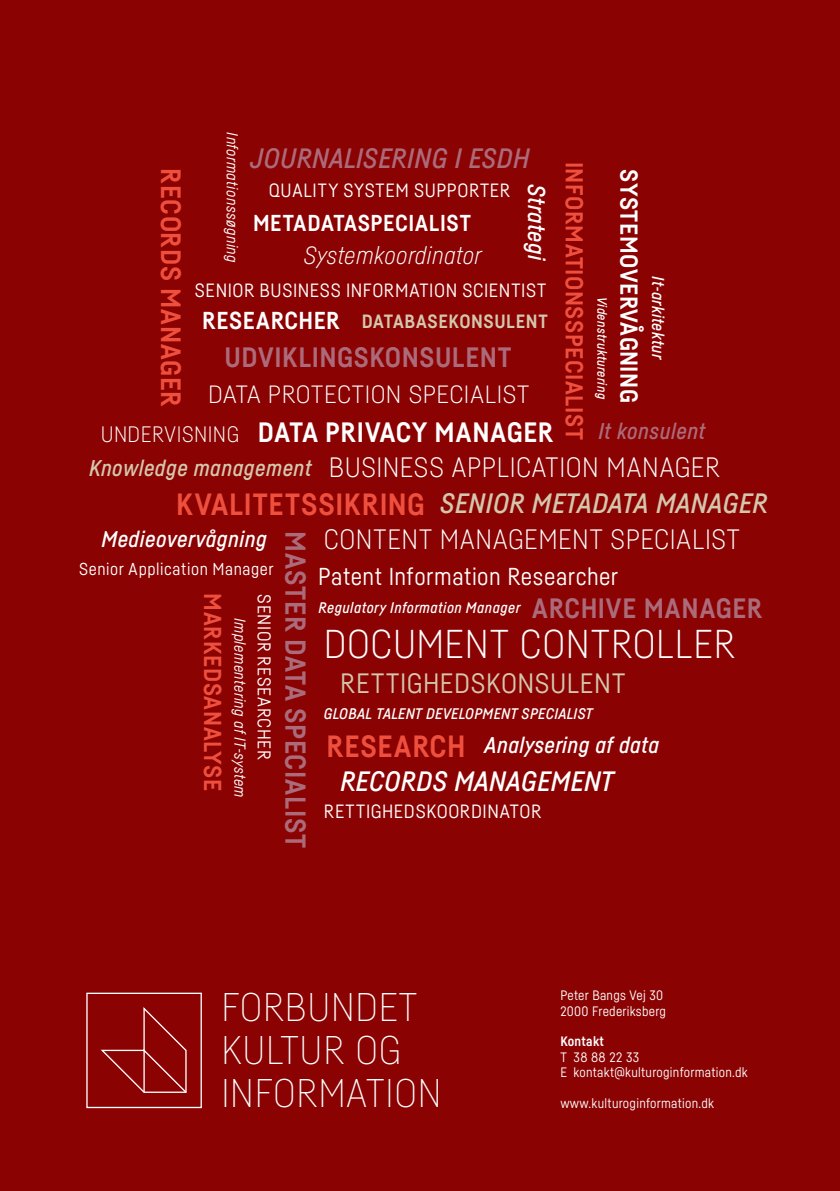
<style>
.page{position:relative;width:840px;height:1191px;background:#fff}
.page>*{position:absolute;margin:0;border:0;box-sizing:border-box;transform-origin:0 0}
.t1{font:300 39.6px "Fabrikat";letter-spacing:.02em;color:#fff}
.t2{font:100 39.4px/43.4px "Fabrikat";letter-spacing:.02em;color:#fff}
.t3{font:700 30.2px "Fabrikat";letter-spacing:.03em;color:#ef503e}
.t4{font:700 28.4px "Fabrikat";letter-spacing:.025em;color:#ac6b7a}
.t5{font:300 27.6px "Fabrikat";letter-spacing:.025em;color:#fff}
.t6{font:700 27.6px "Fabrikat";letter-spacing:.02em;color:#ac6b7a}
.t7{font:italic 500 27.6px "Fabrikat";letter-spacing:.005em;color:#d3c8ae}
.t8{font:27.6px "Fabrikat";letter-spacing:.02em;color:#d3c8ae}
.t9{font:italic 500 27.6px "Fabrikat";letter-spacing:.015em;color:#ac6b7a}
.t10{font:700 27.6px "Fabrikat";letter-spacing:.015em;color:#fff}
.t11{font:italic 500 27.6px "Fabrikat";letter-spacing:.005em;color:#fff}
.t12{font:700 27.6px "Fabrikat";letter-spacing:.03em;color:#ef503e}
.t13{font:300 24.6px "Fabrikat";letter-spacing:.02em;color:#fff;scale:1.05 1}
.t14{font:italic 300 24.6px "Fabrikat";letter-spacing:.015em;color:#fff}
.t15{font:700 24.2px "Fabrikat";letter-spacing:.025em;color:#ef503e}
.t16{font:700 24.2px "Fabrikat";letter-spacing:.015em;color:#fff}
.t17{font:24.2px "Fabrikat";letter-spacing:.02em;color:#fff}
.t18{font:italic 500 24px "Fabrikat";color:#fff}
.t19{font:700 22.6px "Fabrikat";letter-spacing:.025em;color:#fff}
.t20{font:italic 500 22.4px "Fabrikat";letter-spacing:.02em;color:#fff}
.t21{font:italic 500 22.4px "Fabrikat";letter-spacing:.02em;color:#d3c8ae}
.t22{font:italic 500 22.4px "Fabrikat";letter-spacing:.02em;color:#ac6b7a}
.t23{font:300 22px "Fabrikat";letter-spacing:.02em;color:#fff}
.t24{font:18.8px "Fabrikat";letter-spacing:.03em;color:#fff}
.t25{font:700 18.8px "Fabrikat";letter-spacing:.03em;color:#d3c8ae}
.t26{font:18.2px "Fabrikat";letter-spacing:.035em;color:#fff}
.t27{font:17px "Fabrikat";letter-spacing:.035em;color:#fff}
.t28{font:italic 500 17px "Fabrikat";color:#fff}
.t29{font:italic 15.6px "Fabrikat";letter-spacing:.035em;color:#fff}
.t30{font:italic 500 15.2px "Fabrikat";letter-spacing:.025em;color:#fff}
.t31{font:13.4px/15.4px "Fabrikat";letter-spacing:.02em;color:#fff}
.t32{font:700 13.4px "Fabrikat";letter-spacing:.02em;color:#fff}
.t33{font:italic 500 13.2px "Fabrikat";letter-spacing:.04em;color:#fff}
</style>
<div class="page">
<div style="left:0;top:0;width:839px;height:1191px;background:#8b0202"></div>
<div style="left:86px;top:992px;width:116px;height:116px;border:1px solid #fff"></div>
<svg style="left:100px;top:1007px;width:87px;height:86px"></svg>
<p class="t29" style="left:241px;top:132px;width:132px;rotate:90deg">Informationssøgning</p>
<h3 class="t9" style="left:250px;top:141px;width:281px">JOURNALISERING I ESDH</h3>
<h3 class="t15" style="left:589px;top:162px;width:279px;rotate:90deg">INFORMATIONSSPECIALIST</h3>
<h3 class="t12" style="left:188px;top:168px;width:239px;rotate:90deg">RECORDS MANAGER</h3>
<h3 class="t16" style="left:643px;top:169px;width:235px;rotate:90deg">SYSTEMOVERVÅGNING</h3>
<h3 class="t24" style="left:269px;top:179px;width:243px">QUALITY SYSTEM SUPPORTER</h3>
<h3 class="t18" style="left:551px;top:184px;width:78px;rotate:90deg">Strategi</h3>
<h3 class="t19" style="left:253px;top:209px;width:219px">METADATASPECIALIST</h3>
<h3 class="t14" style="left:304px;top:240px;width:179px">Systemkoordinator</h3>
<p class="t28" style="left:668px;top:276px;width:85px;rotate:90deg">It-arkitektur</p>
<h3 class="t24" style="left:195px;top:279px;width:352px">SENIOR BUSINESS INFORMATION SCIENTIST</h3>
<p class="t33" style="left:609px;top:297px;width:104px;rotate:90deg">Videnstrukturering</p>
<h3 class="t16" style="left:202px;top:305px;width:139px">RESEARCHER</h3>
<h3 class="t25" style="left:361px;top:310px;width:187px">DATABASEKONSULENT</h3>
<h3 class="t6" style="left:224px;top:340px;width:288px">UDVIKLINGSKONSULENT</h3>
<h3 class="t13" style="left:208px;top:380px;width:307px">DATA PROTECTION SPECIALIST</h3>
<h3 class="t10" style="left:258px;top:416px;width:297px">DATA PRIVACY MANAGER</h3>
<h3 class="t22" style="left:598px;top:417px;width:108px">It konsulent</h3>
<h3 class="t23" style="left:101px;top:421px;width:140px">UNDERVISNING</h3>
<h3 class="t21" style="left:89px;top:454px;width:224px">Knowledge management</h3>
<h3 class="t5" style="left:329px;top:451px;width:392px">BUSINESS APPLICATION MANAGER</h3>
<h3 class="t3" style="left:176px;top:485px;width:250px">KVALITETSSIKRING</h3>
<h3 class="t7" style="left:440px;top:486px;width:329px">SENIOR METADATA MANAGER</h3>
<h3 class="t20" style="left:101px;top:525px;width:167px">Medieovervågning</h3>
<p class="t27" style="left:79px;top:559px;width:196px">Senior Application Manager</p>
<h3 class="t15" style="left:227px;top:593px;width:199px;rotate:90deg">MARKEDSANALYSE</h3>
<p class="t29" style="left:249px;top:617px;width:181px;rotate:90deg">Implementering af IT-system</p>
<h3 class="t26" style="left:275px;top:594px;width:167px;rotate:90deg">SENIOR RESEARCHER</h3>
<h3 class="t4" style="left:313px;top:531px;width:319px;rotate:90deg">MASTER DATA SPECIALIST</h3>
<h3 class="t5" style="left:323px;top:523px;width:417px">CONTENT MANAGEMENT SPECIALIST</h3>
<h3 class="t17" style="left:318px;top:561px;width:301px">Patent Information Researcher</h3>
<p class="t30" style="left:318px;top:598px;width:203px">Regulatory Information Manager</p>
<h3 class="t6" style="left:532px;top:591px;width:231px">ARCHIVE MANAGER</h3>
<h1 class="t1" style="left:323px;top:620px;width:412px">DOCUMENT CONTROLLER</h1>
<h3 class="t8" style="left:340px;top:667px;width:286px">RETTIGHEDSKONSULENT</h3>
<p class="t30" style="left:323px;top:704px;width:270px">GLOBAL TALENT DEVELOPMENT SPECIALIST</p>
<h3 class="t3" style="left:326px;top:727px;width:141px">RESEARCH</h3>
<h3 class="t20" style="left:484px;top:731px;width:176px">Analysering af data</h3>
<h3 class="t11" style="left:340px;top:764px;width:275px">RECORDS MANAGEMENT</h3>
<h3 class="t24" style="left:323px;top:800px;width:219px">RETTIGHEDSKOORDINATOR</h3>
<h2 class="t2" style="left:221px;top:984px;width:221px">FORBUNDET<br>KULTUR OG<br>INFORMATION</h2>
<p class="t31" style="left:560px;top:987px;width:107px">Peter Bangs Vej 30<br>2000 Frederiksberg</p>
<p class="t32" style="left:560px;top:1033px;width:45px">Kontakt</p>
<p class="t31" style="left:560px;top:1049px;width:189px">T 38 88 22 33<br>E kontakt@kulturoginformation.dk</p>
<p class="t31" style="left:560px;top:1095px;width:155px">www.kulturoginformation.dk</p>
</div>
